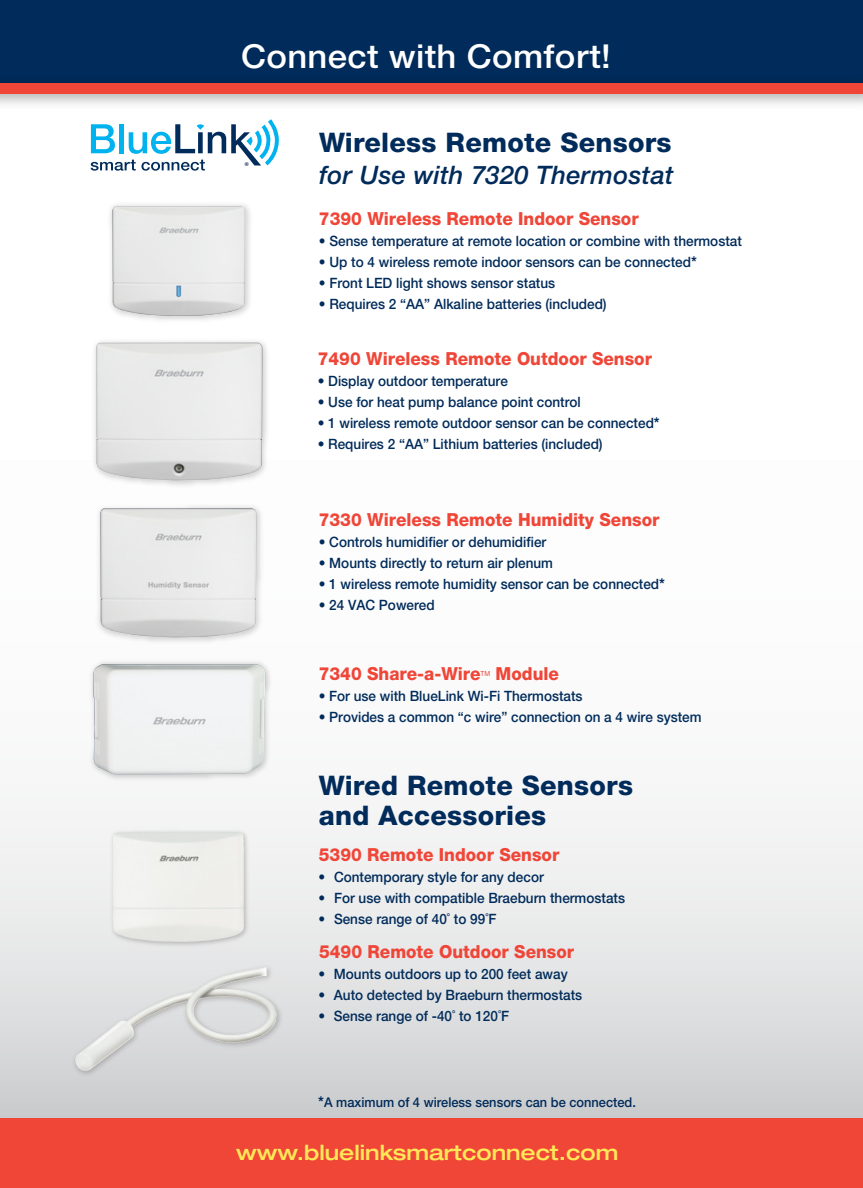
<style>
.page{position:relative;width:863px;height:1188px;background:#fff}
.page>*{position:absolute;margin:0;border:0;box-sizing:border-box;transform-origin:0 0}
.t1{font:500 33px "Helvetica Neue LT Std";letter-spacing:.01em;color:#fff;scale:1.05 1}
.t2{font:800 27px/30px "Helvetica Neue LT Std";letter-spacing:.01em;color:#002b5a}
.t3{font:italic 500 25.5px "Helvetica Neue LT Std";letter-spacing:.01em;color:#002b5a}
.t4{font:500 expanded 21px "Helvetica Neue LT Std";color:#ffe858}
.t5{font:800 18px "Helvetica Neue LT Std";color:#ef4638;scale:.95 1}
.t6{font:500 14.25px "Helvetica Neue LT Std";color:#002b5a;scale:.95 1}
.t7{font:500 13.5px "Helvetica Neue LT Std";color:#002b5a;scale:.95 1}
.t8{font:7.05px "Helvetica Neue LT Std";color:#ef4638;scale:.95 1}
.t9{font:700 5.25px "Helvetica";color:#002b5a}
.s1{font-weight:700;font-size:15px}
</style>
<div class="page">
<div style="left:0;top:0;width:862px;height:91px;background:#002b5a"></div>
<img style="left:0;top:93px;width:862px;height:12px">
<div style="left:0;top:83px;width:862px;height:10px;background:#ef4638"></div>
<div style="left:0;top:460px;width:862px;height:690px;background:linear-gradient(to bottom,#fff,#d6d5d6)"></div>
<div style="left:0;top:1119px;width:862px;height:69px;background:#ef4638"></div>
<svg style="left:91px;top:119px;width:188px;height:52px"></svg>
<img style="left:112px;top:207px;width:133px;height:109px">
<img style="left:88px;top:341px;width:184px;height:149px">
<img style="left:96px;top:343px;width:166px;height:138px">
<img style="left:92px;top:500px;width:174px;height:146px">
<img style="left:100px;top:508px;width:156px;height:130px">
<img style="left:86px;top:657px;width:189px;height:126px">
<img style="left:91px;top:664px;width:174px;height:110px">
<img style="left:107px;top:750px;width:157px;height:108px">
<img style="left:113px;top:832px;width:53px;height:26px">
<img style="left:54px;top:858px;width:235px;height:223px">
<img style="left:217px;top:967px;width:48px;height:11px">
<p class="t1" style="left:241px;top:36px;width:353px">Connect with Comfort!</p>
<p class="t9" style="left:245px;top:160px;width:5px">®</p>
<p class="t2" style="left:319px;top:128px;width:354px">Wireless Remote Sensors</p>
<p class="t3" style="left:319px;top:160px;width:356px">for Use with 7320 Thermostat</p>
<p class="t5" style="left:319px;top:208px;width:338px">7390 Wireless Remote Indoor Sensor</p>
<p class="t6" style="left:319px;top:233px;width:447px">• Sense temperature at remote location or combine with thermostat</p>
<p class="t6" style="left:319px;top:254px;width:399px">• Up to 4 wireless remote indoor sensors can be connected<span class="s1">*</span></p>
<p class="t6" style="left:319px;top:275px;width:250px">• Front LED light shows sensor status</p>
<p class="t6" style="left:319px;top:296px;width:304px">• Requires 2 “AA” Alkaline batteries (included)</p>
<p class="t5" style="left:318px;top:348px;width:353px">7490 Wireless Remote Outdoor Sensor</p>
<p class="t6" style="left:318px;top:373px;width:202px">• Display outdoor temperature</p>
<p class="t6" style="left:318px;top:394px;width:278px">• Use for heat pump balance point control</p>
<p class="t6" style="left:318px;top:415px;width:361px">• 1 wireless remote outdoor sensor can be connected<span class="s1">*</span></p>
<p class="t6" style="left:318px;top:436px;width:301px">• Requires 2 “AA” Lithium batteries (included)</p>
<p class="t5" style="left:319px;top:509px;width:360px">7330 Wireless Remote Humidity Sensor</p>
<p class="t6" style="left:319px;top:533px;width:241px">• Controls humidifier or dehumidifier</p>
<p class="t6" style="left:319px;top:554px;width:248px">• Mounts directly to return air plenum</p>
<p class="t6" style="left:319px;top:575px;width:366px">• 1 wireless remote humidity sensor can be connected<span class="s1">*</span></p>
<p class="t6" style="left:319px;top:596px;width:123px">• 24 VAC Powered</p>
<p class="t5" style="left:319px;top:663px;width:172px">7340 Share-a-Wire</p>
<p class="t8" style="left:480px;top:669px;width:12px">TM</p>
<p class="t5" style="left:495px;top:663px;width:68px">Module</p>
<p class="t6" style="left:319px;top:688px;width:279px">• For use with BlueLink Wi-Fi Thermostats</p>
<p class="t6" style="left:319px;top:709px;width:404px">• Provides a common “c wire” connection on a 4 wire system</p>
<p class="t2" style="left:319px;top:771px;width:316px">Wired Remote Sensors and Accessories</p>
<p class="t5" style="left:319px;top:844px;width:255px">5390 Remote Indoor Sensor</p>
<p class="t6" style="left:318px;top:868px;width:238px">• Contemporary style for any decor</p>
<p class="t6" style="left:318px;top:889px;width:324px">• For use with compatible Braeburn thermostats</p>
<p class="t6" style="left:318px;top:910px;width:189px">• Sense range of 40˚ to 99˚F</p>
<p class="t5" style="left:319px;top:941px;width:270px">5490 Remote Outdoor Sensor</p>
<p class="t6" style="left:318px;top:966px;width:264px">• Mounts outdoors up to 200 feet away</p>
<p class="t6" style="left:318px;top:987px;width:279px">• Auto detected by Braeburn thermostats</p>
<p class="t6" style="left:318px;top:1008px;width:202px">• Sense range of -40˚ to 120˚F</p>
<p class="t7" style="left:318px;top:1095px;width:336px"><span class="s1">*</span>A maximum of 4 wireless sensors can be connected.</p>
<p class="t4" style="left:236px;top:1139px;width:383px">www.bluelinksmartconnect.com</p>
</div>
